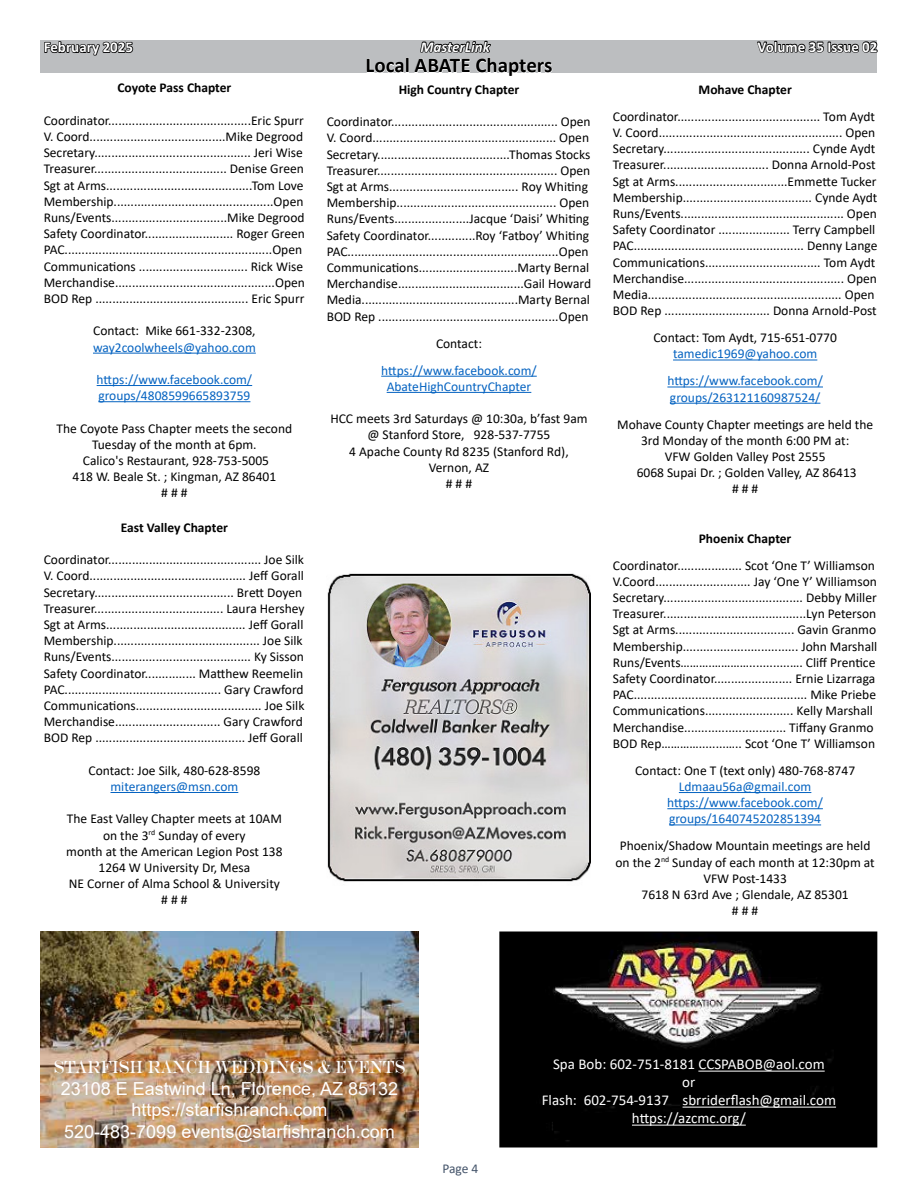
<style>
.page{position:relative;width:918px;height:1188px;background:#fff}
.page>*{position:absolute;margin:0;border:0;box-sizing:border-box;transform-origin:0 0}
.t1{font:700 21px "Calibri";color:#000}
.t2{font:18px/21.6px "Arial";color:#fff;text-align:center}
.t3{font:18px "Engravers";color:#fff;scale:.75 1}
.t4{font:15px/18px "Calibri";color:#fff;text-align:center}
.t5{font:700 15px "Calibri";color:#fff}
.t6{font:italic 700 15px "Calibri";color:#fff}
.t7{font:13.5px/16.2px "Calibri";color:#000}
.t8{font:13.5px/16.2px "Calibri";color:#0563c1;text-align:center}
.t9{font:700 13.5px "Calibri";color:#000}
.t10{font:13.5px "Calibri";color:#44546a}
</style>
<div class="page">
<hr style="left:381px;top:376px;width:156px;height:1px;background:#0563c1">
<hr style="left:387px;top:392px;width:144px;height:1px;background:#0563c1">
<hr style="left:673px;top:360px;width:144px;height:1px;background:#0563c1">
<hr style="left:667px;top:387px;width:156px;height:1px;background:#0563c1">
<hr style="left:670px;top:403px;width:150px;height:1px;background:#0563c1">
<hr style="left:111px;top:792px;width:127px;height:1px;background:#0563c1">
<hr style="left:679px;top:792px;width:132px;height:1px;background:#0563c1">
<hr style="left:667px;top:808px;width:156px;height:1px;background:#0563c1">
<hr style="left:669px;top:824px;width:152px;height:1px;background:#0563c1">
<hr style="left:93px;top:353px;width:163px;height:1px;background:#0563c1">
<hr style="left:97px;top:385px;width:155px;height:1px;background:#0563c1">
<hr style="left:98px;top:401px;width:152px;height:1px;background:#0563c1">
<div style="left:40px;top:40px;width:838px;height:33px;background:#bcbec0"></div>
<svg style="left:44px;top:41px;width:90px;height:15px"></svg>
<svg style="left:757px;top:40px;width:121px;height:20px"></svg>
<svg style="left:366px;top:40px;width:187px;height:33px"></svg>
<img style="left:327px;top:573px;width:264px;height:309px">
<img style="left:40px;top:932px;width:378px;height:216px">
<img style="left:502px;top:935px;width:372px;height:210px">
<div style="left:499px;top:932px;width:378px;height:216px;border:2px solid #000"></div>
<hr style="left:698px;top:1071px;width:127px;height:1px;background:#fff">
<hr style="left:683px;top:1107px;width:153px;height:1px;background:#fff">
<hr style="left:632px;top:1125px;width:114px;height:1px;background:#fff">
<p class="t5" style="left:44px;top:37px;width:91px">February 2025</p>
<p class="t6" style="left:420px;top:36px;width:71px">MasterLink</p>
<p class="t5" style="left:758px;top:36px;width:121px">Volume 35 Issue 02</p>
<h1 class="t1" style="left:366px;top:51px;width:188px">Local ABATE Chapters</h1>
<p class="t9" style="left:117px;top:78px;width:115px">Coyote Pass Chapter</p>
<p class="t7" style="left:44px;top:112px;width:263px">Coordinator..........................................Eric Spurr V. Coord........................................Mike Degrood Secretary.............................................. Jeri Wise Treasurer....................................... Denise Green Sgt at Arms...........................................Tom Love Membership...............................................Open Runs/Events..................................Mike Degrood Safety Coordinator.......................... Roger Green PAC.............................................................Open Communications ................................ Rick Wise Merchandise...............................................Open BOD Rep ............................................. Eric Spurr</p>
<p class="t7" style="left:93px;top:322px;width:164px">Contact: Mike 661-332-2308,</p>
<p class="t8" style="left:93px;top:339px;width:164px">way2coolwheels@yahoo.com</p>
<p class="t8" style="left:97px;top:371px;width:157px;text-align:left">https://www.facebook.com/ groups/4808599665893759</p>
<p class="t7" style="left:57px;top:420px;width:237px;text-align:center">The Coyote Pass Chapter meets the second<br>Tuesday of the month at 6pm.<br>Calico's Restaurant, 928-753-5005<br>418 W. Beale St. ; Kingman, AZ 86401<br># # #</p>
<p class="t9" style="left:121px;top:518px;width:109px">East Valley Chapter</p>
<p class="t7" style="left:44px;top:551px;width:262px">Coordinator............................................. Joe Silk V. Coord.............................................. Jeff Gorall Secretary......................................... Brett Doyen Treasurer...................................... Laura Hershey Sgt at Arms......................................... Jeff Gorall Membership........................................... Joe Silk Runs/Events......................................... Ky Sisson Safety Coordinator............... Matthew Reemelin PAC.............................................. Gary Crawford Communications..................................... Joe Silk Merchandise............................... Gary Crawford BOD Rep ............................................ Jeff Gorall</p>
<p class="t7" style="left:88px;top:762px;width:173px">Contact: Joe Silk, 480-628-8598</p>
<p class="t8" style="left:111px;top:778px;width:129px">miterangers@msn.com</p>
<p class="t7" style="left:66px;top:810px;width:218px;text-align:center">The East Valley Chapter meets at 10AM on the 3<sup>rd</sup> Sunday of every<br>month at the American Legion Post 138<br>1264 W University Dr, Mesa<br>NE Corner of Alma School &amp; University # # #</p>
<p class="t9" style="left:399px;top:80px;width:122px">High Country Chapter</p>
<p class="t7" style="left:327px;top:113px;width:266px">Coordinator................................................. Open V. Coord...................................................... Open Secretary.......................................Thomas Stocks Treasurer..................................................... Open Sgt at Arms...................................... Roy Whiting Membership............................................... Open Runs/Events......................Jacque ‘Daisi’ Whiting Safety Coordinator..............Roy ‘Fatboy’ Whiting PAC..............................................................Open Communications.............................Marty Bernal Merchandise.....................................Gail Howard Media..............................................Marty Bernal BOD Rep .....................................................Open</p>
<p class="t7" style="left:436px;top:335px;width:47px">Contact:</p>
<p class="t8" style="left:381px;top:362px;width:157px">https://www.facebook.com/<br>AbateHighCountryChapter</p>
<p class="t7" style="left:330px;top:410px;width:259px;text-align:center">HCC meets 3rd Saturdays @ 10:30a, b’fast 9am @ Stanford Store, 928-537-7755<br>4 Apache County Rd 8235 (Stanford Rd),<br>Vernon, AZ<br># # #</p>
<p class="t9" style="left:699px;top:80px;width:95px">Mohave Chapter</p>
<p class="t7" style="left:613px;top:108px;width:266px">Coordinator.......................................... Tom Aydt V. Coord...................................................... Open Secretary........................................... Cynde Aydt Treasurer............................... Donna Arnold-Post Sgt at Arms.................................Emmette Tucker Membership...................................... Cynde Aydt Runs/Events................................................ Open Safety Coordinator ..................... Terry Campbell PAC.................................................. Denny Lange Communications.................................. Tom Aydt Merchandise............................................... Open Media......................................................... Open BOD Rep ............................... Donna Arnold-Post</p>
<p class="t7" style="left:653px;top:329px;width:185px">Contact: Tom Aydt, 715-651-0770</p>
<p class="t8" style="left:667px;top:340px;width:157px;line-height:27px">tamedic1969@yahoo.com https://www.facebook.com/</p>
<p class="t8" style="left:670px;top:389px;width:152px">groups/263121160987524/</p>
<p class="t7" style="left:617px;top:416px;width:258px;text-align:center">Mohave County Chapter meetings are held the<br>3rd Monday of the month 6:00 PM at:<br>VFW Golden Valley Post 2555<br>6068 Supai Dr. ; Golden Valley, AZ 86413<br># # #</p>
<p class="t9" style="left:699px;top:529px;width:94px">Phoenix Chapter</p>
<p class="t7" style="left:613px;top:557px;width:266px">Coordinator................... Scot ‘One T’ Williamson V.Coord............................ Jay ‘One Y’ Williamson Secretary......................................... Debby Miller Treasurer..........................................Lyn Peterson Sgt at Arms................................... Gavin Granmo Membership.................................. John Marshall Runs/Events……….…………............…. Cliff Prentice Safety Coordinator....................... Ernie Lizarraga PAC................................................... Mike Priebe Communications.......................... Kelly Marshall Merchandise.............................. Tiffany Granmo BOD Rep…………........….. Scot ‘One T’ Williamson</p>
<p class="t7" style="left:635px;top:762px;width:222px">Contact: One T (text only) 480-768-8747</p>
<p class="t8" style="left:667px;top:778px;width:157px">Ldmaau56a@gmail.com https://www.facebook.com/ groups/1640745202851394</p>
<p class="t7" style="left:615px;top:837px;width:261px;text-align:center">Phoenix/Shadow Mountain meetings are held on the 2<sup>nd</sup> Sunday of each month at 12:30pm at<br>VFW Post-1433<br>7618 N 63rd Ave ; Glendale, AZ 85301<br># # #</p>
<h2 class="t3" style="left:54px;top:1056px;width:470px">STARFISH RANCH WEDDINGS &amp; EVENTS</h2>
<h2 class="t2" style="left:61px;top:1077px;width:339px">23108 E Eastwind Ln, Florence, AZ 85132 https://starfishranch.com<br>520-483-7099 events@starfishranch.com</h2>
<p class="t10" style="left:442px;top:1159px;width:38px">Page 4</p>
<p class="t4" style="left:542px;top:1055px;width:296px">Spa Bob: 602-751-8181 CCSPABOB@aol.com<br>or<br>Flash: 602-754-9137 sbrriderflash@gmail.com https://azcmc.org/</p>
</div>
